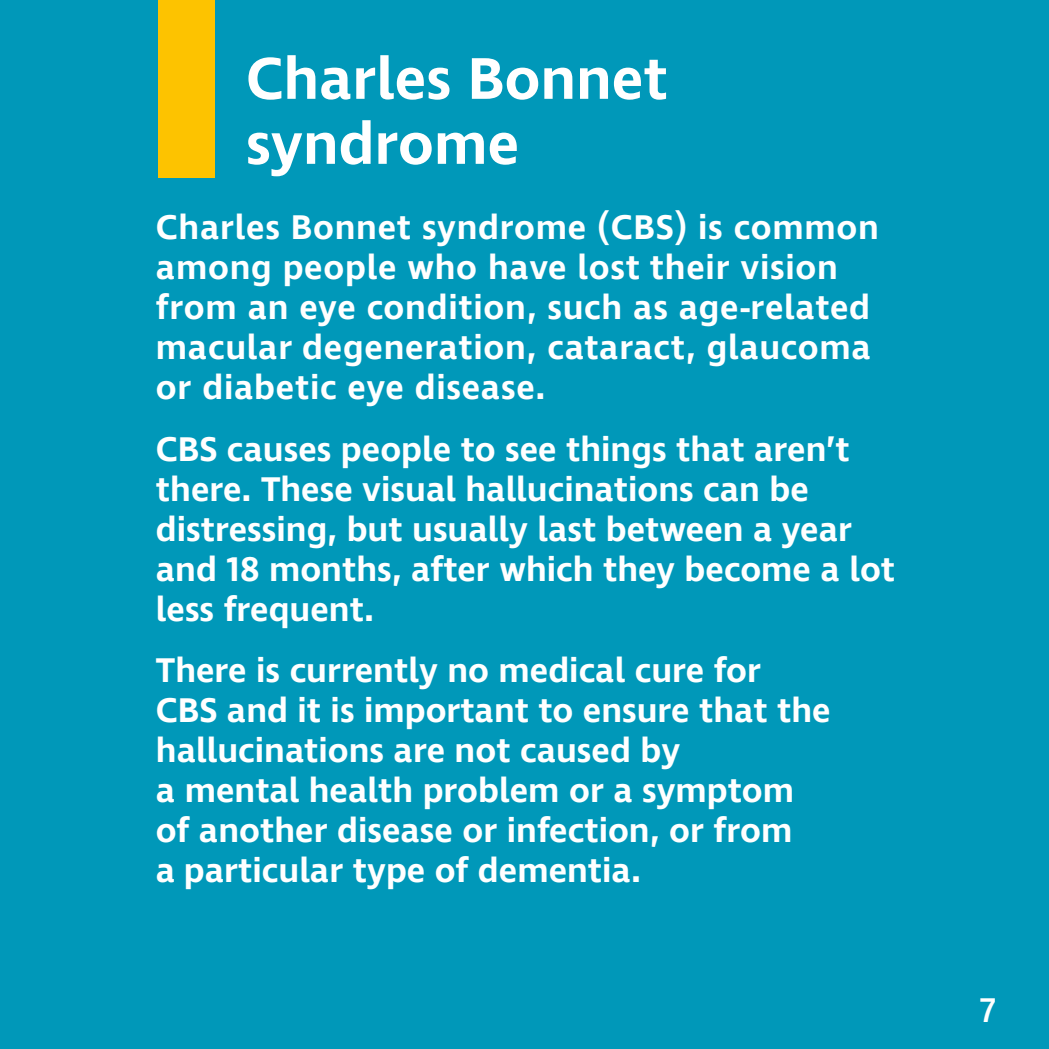
<style>
.page{position:relative;width:1049px;height:1049px;background:#0098b9}
.page>*{position:absolute;margin:0;border:0;box-sizing:border-box;transform-origin:0 0}
.h2_2_deck{font:600 60px/65px "Ingra";color:#fff}
.P___Body{font:600 35px/40px "Ingra";color:#fff}
.P___Body-2{font:600 35px/40px "Ingra";letter-spacing:.02em;color:#fff}
.t1{font:500 35px "Ingra";color:#fff}
</style>
<div class="page">
<div style="left:158px;top:0;width:56px;height:178px;background:#fdc300"></div>
<p class="h2_2_deck" style="left:246px;top:49px;width:423px">Charles Bonnet syndrome</p>
<p class="P___Body-2" style="left:156px;top:209px;width:724px">Charles Bonnet syndrome (CBS) is common among people who have lost their vision from an eye condition, such as age-related macular degeneration, cataract, glaucoma or diabetic eye disease.</p>
<p class="P___Body" style="left:156px;top:430px;width:741px">CBS causes people to see things that aren’t there. These visual hallucinations can be distressing, but usually last between a year and 18 months, after which they become a lot less frequent.</p>
<p class="P___Body" style="left:156px;top:652px;width:676px">There is currently no medical cure for CBS and it is important to ensure that the hallucinations are not caused by<br>a mental health problem or a symptom of another disease or infection, or from<br>a particular type of dementia.</p>
<p class="t1" style="left:980px;top:989px;width:18px">7</p>
</div>
